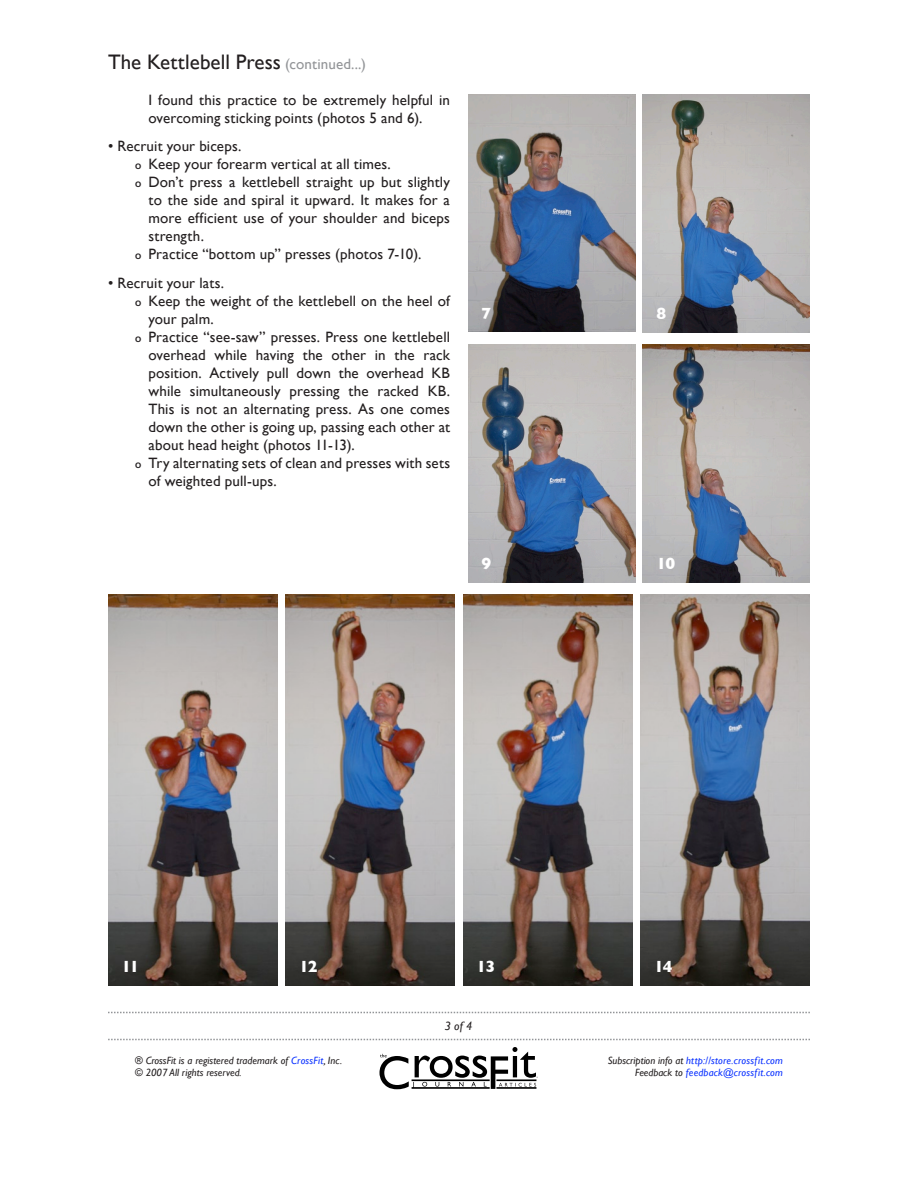
<style>
.page{position:relative;width:918px;height:1188px;background:#fff}
.page>*{position:absolute;margin:0;border:0;box-sizing:border-box;transform-origin:0 0}
.t1{font:21px "Gill Sans";color:#231f20}
.t2{font:700 16.5px "Gill Sans";letter-spacing:-.06em;color:#fff}
.t3{font:15px/18px "Gill Sans";letter-spacing:.01em;color:#231f20}
.t4{font:italic 12px "Gill Sans";color:#231f20}
.t5{font:italic 10.5px/12.6px "Gill Sans";letter-spacing:.015em;color:#0a31ff;text-align:right}
.t6{font:italic 10.5px/12.6px "Gill Sans";color:#231f20}
.t7{font:500 10.5px/18px "Helvetica Neue";color:#231f20}
.s1{font-size:15px;color:#939598}
.s2{color:#0a31ff}
.s3{color:#231f20}
</style>
<div class="page">
<svg style="left:380px;top:1047px;width:158px;height:42px"></svg>
<svg style="left:108px;top:1012px;width:702px;height:1px"></svg>
<svg style="left:108px;top:1039px;width:702px;height:1px"></svg>
<img style="left:468px;top:95px;width:167px;height:237px">
<img style="left:643px;top:94px;width:167px;height:239px">
<img style="left:468px;top:344px;width:167px;height:239px">
<img style="left:643px;top:344px;width:167px;height:239px">
<img style="left:108px;top:594px;width:169px;height:392px">
<img style="left:286px;top:594px;width:169px;height:392px">
<img style="left:463px;top:594px;width:169px;height:392px">
<img style="left:641px;top:594px;width:169px;height:392px">
<h1 class="t1" style="left:108px;top:49px;width:259px">The Kettlebell Press <span class="s1">(continued...)</span></h1>
<p class="t3" style="left:148px;top:91px;width:303px">I found this practice to be extremely helpful in overcoming sticking points (photos 5 and 6).</p>
<p class="t3" style="left:148px;top:137px;width:303px;text-indent:-40px">• Recruit your biceps.<br>Keep your forearm vertical at all times.<br>Don’t press a kettlebell straight up but slightly to the side and spiral it upward. It makes for a more efficient use of your shoulder and biceps strength.<br>Practice “bottom up” presses (photos 7-10).</p>
<p class="t3" style="left:148px;top:274px;width:303px;text-indent:-40px">• Recruit your lats.<br>Keep the weight of the kettlebell on the heel of your palm.<br>Practice “see-saw” presses. Press one kettlebell overhead while having the other in the rack position. Actively pull down the overhead KB while simultaneously pressing the racked KB.<br>This is not an alternating press. As one comes down the other is going up, passing each other at about head height (photos 11-13).<br>Try alternating sets of clean and presses with sets of weighted pull-ups.</p>
<p class="t7" style="left:135px;top:157px;width:8px">o o</p>
<p class="t7" style="left:135px;top:247px;width:8px">o</p>
<p class="t7" style="left:135px;top:293px;width:8px">o</p>
<p class="t7" style="left:135px;top:329px;width:8px">o</p>
<p class="t7" style="left:135px;top:455px;width:8px">o</p>
<p class="t2" style="left:482px;top:304px;width:11px">7</p>
<p class="t2" style="left:656px;top:304px;width:11px">8</p>
<p class="t2" style="left:482px;top:554px;width:11px">9</p>
<p class="t2" style="left:656px;top:554px;width:20px">10</p>
<p class="t2" style="left:122px;top:957px;width:19px">11</p>
<p class="t2" style="left:299px;top:957px;width:20px">12</p>
<p class="t2" style="left:477px;top:957px;width:20px">13</p>
<p class="t2" style="left:654px;top:957px;width:20px">14</p>
<p class="t4" style="left:445px;top:1019px;width:29px">3 of 4</p>
<p class="t6" style="left:135px;top:1054px;width:209px">® CrossFit is a registered trademark of <span class="s2">CrossFit</span>, Inc. © 2007 All rights reserved.</p>
<p class="t5" style="left:608px;top:1054px;width:177px"><span class="s3">Subscription info at</span> http://store.crossfit.com<br><span class="s3">Feedback to</span> feedback@crossfit.com</p>
</div>
